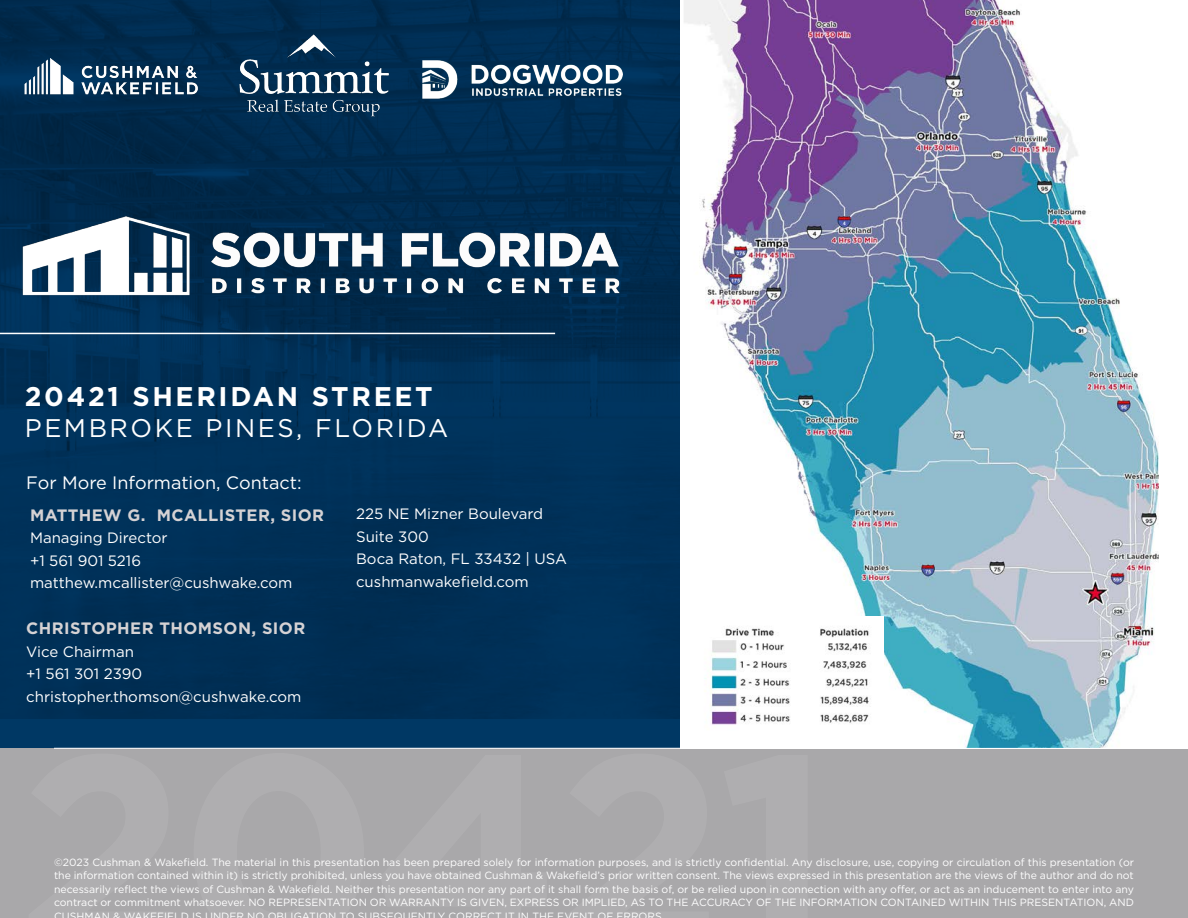
<style>
.page{position:relative;width:1188px;height:918px;background:#fff}
.page>*{position:absolute;margin:0;border:0;box-sizing:border-box;transform-origin:0 0}
.t1{font:700 273.75px "Gotham";letter-spacing:-.025em;color:#fff}
.t2{font:700 27px "Gotham";letter-spacing:.1em;color:#fff}
.t3{font:25.5px "Gotham";letter-spacing:.1em;color:#fff}
.t4{font:18px "Gotham";color:#fff}
.t5{font:700 16.5px "Gotham";letter-spacing:.025em;color:#d5d2d4}
.t6{font:15px/22.5px "Gotham";color:#fff}
.t7{font:10.5px/13.5px "Gotham";color:#fff;text-align:justify}
</style>
<div class="page">
<div style="left:0;top:0;width:1188px;height:748px;background:linear-gradient(to bottom,#002b4e,#00325b)"></div>
<div style="left:0;top:749px;width:1188px;height:169px;background:#a9a8aa"></div>
<img style="left:2px;top:42px;width:220px;height:75px">
<div style="left:680px;top:0;width:508px;height:749px;background:#fff"></div>
<img style="left:684px;top:0;width:475px;height:748px">
<img style="left:684px;top:616px;width:199px;height:131px">
<img style="left:237px;top:32px;width:153px;height:85px">
<img style="left:422px;top:60px;width:201px;height:39px">
<img style="left:0;top:159px;width:660px;height:202px">
<p class="t2" style="left:25px;top:379px;width:410px">20421 SHERIDAN STREET</p>
<p class="t3" style="left:25px;top:412px;width:425px">PEMBROKE PINES, FLORIDA</p>
<p class="t4" style="left:26px;top:471px;width:277px">For More Information, Contact:</p>
<p class="t5" style="left:30px;top:504px;width:296px">MATTHEW G. MCALLISTER, SIOR</p>
<p class="t6" style="left:30px;top:526px;width:139px">Managing Director</p>
<p class="t6" style="left:30px;top:549px;width:113px">+1 561 901 5216</p>
<p class="t6" style="left:30px;top:571px;width:264px">matthew.mcallister@cushwake.com</p>
<p class="t5" style="left:26px;top:617px;width:281px">CHRISTOPHER THOMSON, SIOR</p>
<p class="t6" style="left:26px;top:640px;width:109px">Vice Chairman</p>
<p class="t6" style="left:26px;top:662px;width:117px">+1 561 301 2390</p>
<p class="t6" style="left:26px;top:685px;width:277px">christopher.thomson@cushwake.com</p>
<p class="t6" style="left:356px;top:502px;width:189px">225 NE Mizner Boulevard<br>Suite 300</p>
<p class="t6" style="left:356px;top:547px;width:213px">Boca Raton, FL 33432 | USA</p>
<p class="t6" style="left:356px;top:570px;width:174px">cushmanwakefield.com</p>
<h1 class="t1" style="left:15px;top:670px;width:819px">20421</h1>
<p class="t7" style="left:54px;top:855px;width:1082px">©2023 Cushman &amp; Wakefield. The material in this presentation has been prepared solely for information purposes, and is strictly confidential. Any disclosure, use, copying or circulation of this presentation (or the information contained within it) is strictly prohibited, unless you have obtained Cushman &amp; Wakefield’s prior written consent. The views expressed in this presentation are the views of the author and do not necessarily reflect the views of Cushman &amp; Wakefield. Neither this presentation nor any part of it shall form the basis of, or be relied upon in connection with any offer, or act as an inducement to enter into any contract or commitment whatsoever. NO REPRESENTATION OR WARRANTY IS GIVEN, EXPRESS OR IMPLIED, AS TO THE ACCURACY OF THE INFORMATION CONTAINED WITHIN THIS PRESENTATION, AND CUSHMAN &amp; WAKEFIELD IS UNDER NO OBLIGATION TO SUBSEQUENTLY CORRECT IT IN THE EVENT OF ERRORS</p>
</div>
